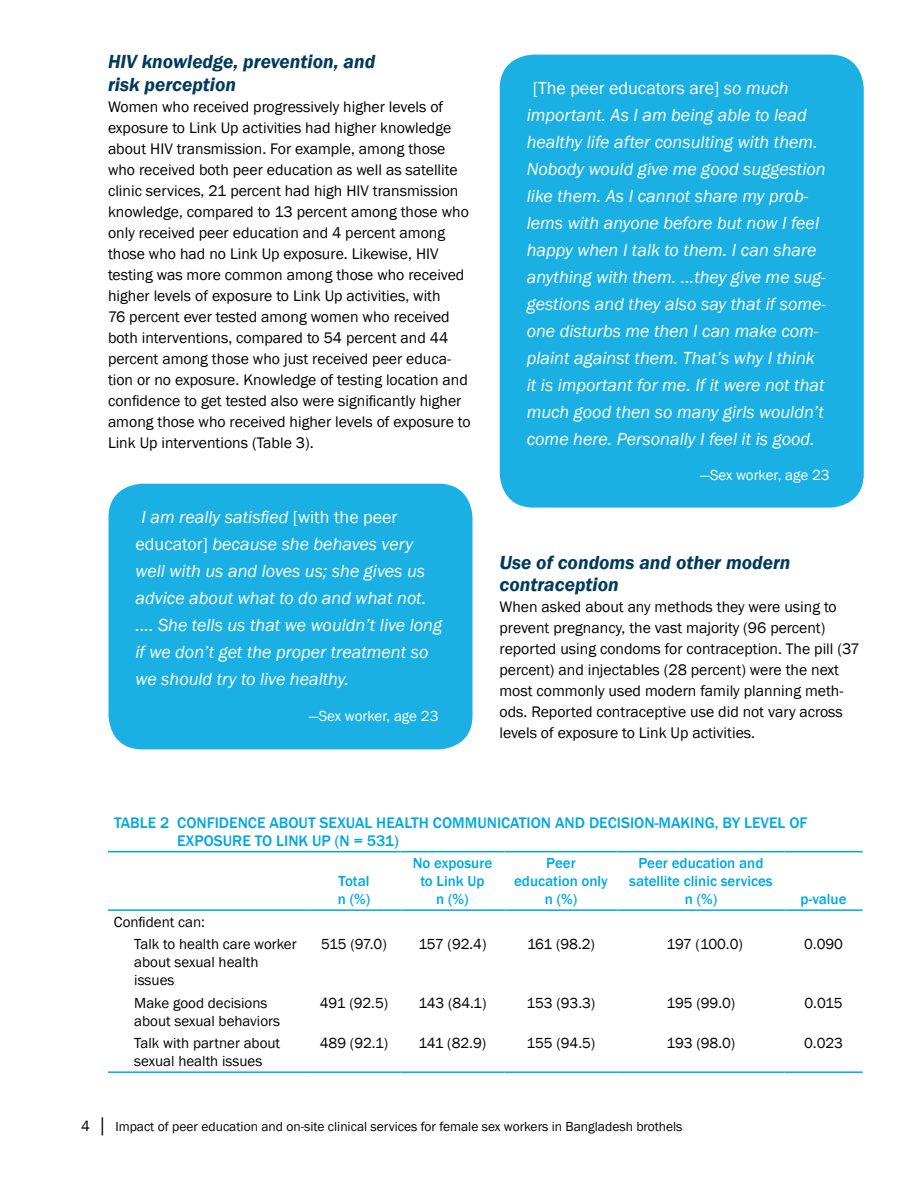
<style>
.page{position:relative;width:918px;height:1188px;background:#fff}
.page>*{position:absolute;margin:0;border:0;box-sizing:border-box;transform-origin:0 0}
.t1{font:italic 600 19.5px/22.5px "Franklin Gothic";color:#003a5d}
.t2{font:italic 18px/27px "Franklin Gothic";color:#fff}
.t3{font:15.75px/21px "Franklin Gothic";color:#000}
.t4{font:500 15.75px/18.1px "Franklin Gothic";color:#00a8e1}
.t5{font:15px/18px "Franklin Gothic";color:#000}
.t6{font:500 15px/18px "Franklin Gothic";color:#00a8e1;text-align:center}
.t7{font:15px "Franklin Gothic";color:#fff}
.t8{font:13.5px "Franklin Gothic";color:#000}
.s1{font-style:normal}
.s2{font-size:15px}
</style>
<div class="page">
<hr style="left:108px;top:851px;width:200px;height:1px;background:#00a8e1">
<hr style="left:308px;top:851px;width:92px;height:1px;background:#00a8e1">
<hr style="left:400px;top:851px;width:105px;height:1px;background:#00a8e1">
<hr style="left:505px;top:851px;width:112px;height:1px;background:#00a8e1">
<hr style="left:617px;top:851px;width:168px;height:1px;background:#00a8e1">
<hr style="left:785px;top:851px;width:78px;height:1px;background:#00a8e1">
<hr style="left:108px;top:909px;width:200px;height:2px;background:#00a8e1">
<hr style="left:308px;top:909px;width:92px;height:2px;background:#00a8e1">
<hr style="left:400px;top:909px;width:105px;height:2px;background:#00a8e1">
<hr style="left:505px;top:909px;width:112px;height:2px;background:#00a8e1">
<hr style="left:617px;top:909px;width:168px;height:2px;background:#00a8e1">
<hr style="left:785px;top:909px;width:78px;height:2px;background:#00a8e1">
<hr style="left:108px;top:1071px;width:200px;height:2px;background:#00a8e1">
<hr style="left:308px;top:1071px;width:92px;height:2px;background:#00a8e1">
<hr style="left:400px;top:1071px;width:105px;height:2px;background:#00a8e1">
<hr style="left:505px;top:1071px;width:112px;height:2px;background:#00a8e1">
<hr style="left:617px;top:1071px;width:168px;height:2px;background:#00a8e1">
<hr style="left:785px;top:1071px;width:78px;height:2px;background:#00a8e1">
<div style="left:500px;top:55px;width:364px;height:453px;background:#1ab0e4;border-radius:34px"></div>
<div style="left:109px;top:484px;width:363px;height:265px;background:#1ab0e4;border-radius:34px"></div>
<p class="t1" style="left:108px;top:50px;width:269px">HIV knowledge, prevention, and risk perception</p>
<p class="t3" style="left:108px;top:96px;width:364px">Women who received progressively higher levels of exposure to Link Up activities had higher knowledge about HIV transmission. For example, among those who received both peer education as well as satellite clinic services, 21 percent had high HIV transmission knowledge, compared to 13 percent among those who only received peer education and 4 percent among those who had no Link Up exposure. Likewise, HIV testing was more common among those who received higher levels of exposure to Link Up activities, with<br>76 percent ever tested among women who received both interventions, compared to 54 percent and 44 percent among those who just received peer educa&shy;tion or no exposure. Knowledge of testing location and confidence to get tested also were significantly higher among those who received higher levels of exposure to Link Up interventions (Table 3).</p>
<p class="t2" style="left:136px;top:504px;width:308px;text-indent:6px">I am really satisfied <span class="s1">[with the peer educator]</span> because she behaves very well with us and loves us; she gives us advice about what to do and what not. .... She tells us that we wouldn’t live long if we don’t get the proper treatment so we should try to live healthy.</p>
<p class="t7" style="left:309px;top:706px;width:131px">—Sex worker, age 23</p>
<p class="t2" style="left:527px;top:75px;width:301px;text-indent:6px"><span class="s1">[The peer educators are]</span> so much important. As I am being able to lead healthy life after consulting with them.<br>Nobody would give me good suggestion like them. As I cannot share my prob&shy;lems with anyone before but now I feel happy when I talk to them. I can share anything with them. ...they give me sug&shy;gestions and they also say that if some&shy;one disturbs me then I can make com&shy;plaint against them. That’s why I think it is important for me. If it were not that much good then so many girls wouldn’t come here. Personally I feel it is good.</p>
<p class="t7" style="left:700px;top:466px;width:131px">—Sex worker, age 23</p>
<p class="t1" style="left:500px;top:551px;width:293px">Use of condoms and other modern contraception</p>
<p class="t3" style="left:500px;top:597px;width:362px">When asked about any methods they were using to prevent pregnancy, the vast majority (96 percent) reported using condoms for contraception. The pill (37 percent) and injectables (28 percent) were the next most commonly used modern family planning meth&shy;ods. Reported contraceptive use did not vary across levels of exposure to Link Up activities.</p>
<p class="t4" style="left:177px;top:813px;width:632px;text-indent:-63px">TABLE 2 CONFIDENCE ABOUT SEXUAL HEALTH COMMUNICATION AND DECISION-MAKING, BY LEVEL OF<br>EXPOSURE TO LINK UP (N = 531)</p>
<p class="t6" style="left:338px;top:872px;width:34px;text-align:left">Total n (%)</p>
<p class="t6" style="left:413px;top:854px;width:81px">No exposure to Link Up<br>n (%)</p>
<p class="t6" style="left:514px;top:854px;width:95px">Peer education only n (%)</p>
<p class="t6" style="left:629px;top:854px;width:145px">Peer education and satellite clinic services n (%)</p>
<p class="t6" style="left:801px;top:890px;width:47px">p-value</p>
<p class="t5" style="left:134px;top:911px;width:164px;line-height:22.5px;text-indent:-20px">Confident can:<br>Talk to health care worker</p>
<p class="t5" style="left:134px;top:954px;width:126px">about sexual health issues</p>
<p class="t5" style="left:321px;top:936px;width:67px">515 (97.0)</p>
<p class="t5" style="left:418px;top:936px;width:70px">157 (92.4)</p>
<p class="t5" style="left:527px;top:936px;width:69px">161 (98.2)</p>
<p class="t5" style="left:667px;top:936px;width:78px">197 (100.0)</p>
<p class="t5" style="left:804px;top:936px;width:40px">0.090</p>
<p class="t5" style="left:134px;top:994px;width:147px">Make good decisions about sexual behaviors</p>
<p class="t5" style="left:320px;top:994px;width:70px">491 (92.5)</p>
<p class="t5" style="left:418px;top:994px;width:70px">143 (84.1)</p>
<p class="t5" style="left:527px;top:994px;width:70px">153 (93.3)</p>
<p class="t5" style="left:667px;top:994px;width:70px">195 (99.0)</p>
<p class="t5" style="left:805px;top:994px;width:40px">0.015</p>
<p class="t5" style="left:134px;top:1035px;width:147px">Talk with partner about sexual health issues</p>
<p class="t5" style="left:320px;top:1035px;width:70px">489 (92.1)</p>
<p class="t5" style="left:419px;top:1035px;width:69px">141 (82.9)</p>
<p class="t5" style="left:527px;top:1035px;width:70px">155 (94.5)</p>
<p class="t5" style="left:667px;top:1035px;width:70px">193 (98.0)</p>
<p class="t5" style="left:804px;top:1035px;width:40px">0.023</p>
<p class="t8" style="left:81px;top:1118px;width:603px"><span class="s2">4 │</span> Impact of peer education and on-site clinical services for female sex workers in Bangladesh brothels</p>
</div>
